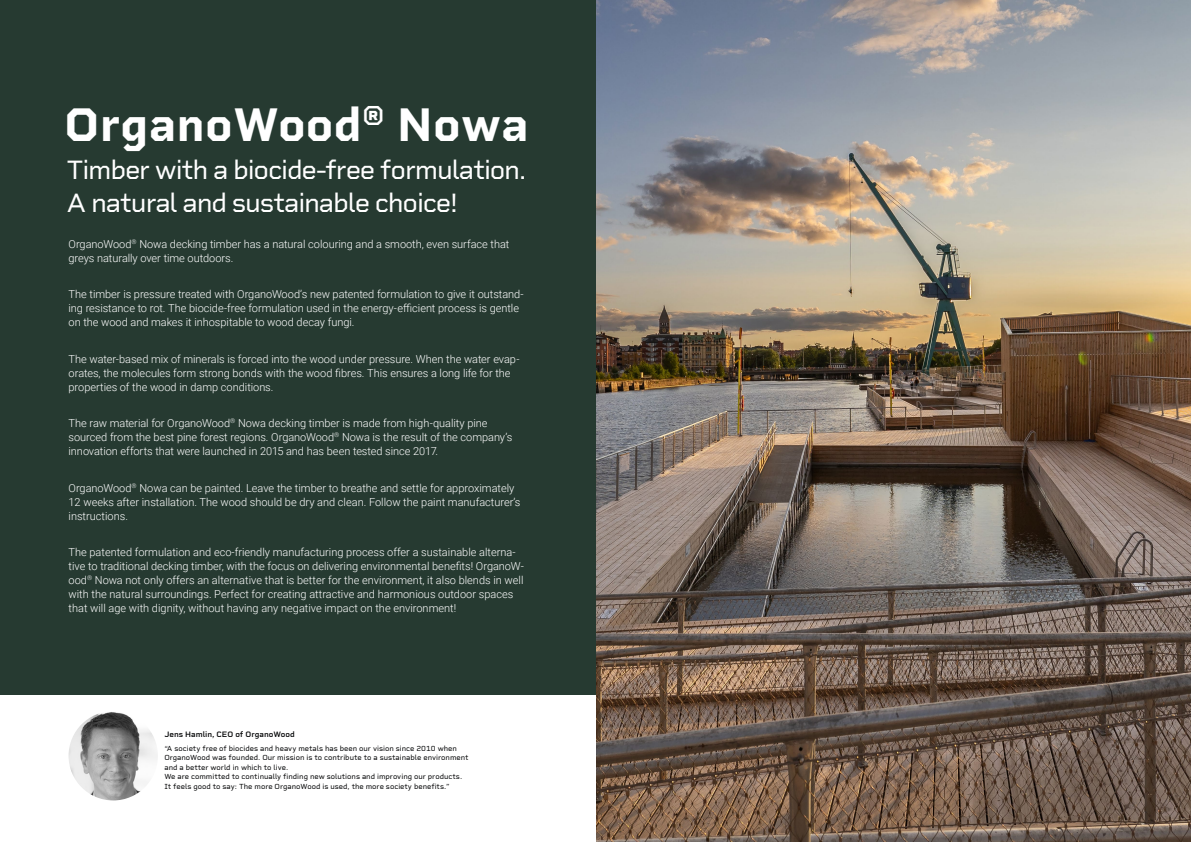
<style>
.page{position:relative;width:1191px;height:842px;background:#fff}
.page>*{position:absolute;margin:0;border:0;box-sizing:border-box;transform-origin:0 0}
.t1{font:700 48px "Rigid Square";letter-spacing:.005em;color:#fff}
.t2{font:27px/33px "Rigid Square";letter-spacing:-.045em;color:#fff}
.t3{font:300 11px/14px "Roboto";color:#fff}
.t4{font:600 8px "Rigid Square";color:#030405}
.t5{font:7.5px/9.5px "Rigid Square";color:#030405}
</style>
<div class="page">
<img style="left:595px;top:0;width:596px;height:842px">
<div style="left:0;top:0;width:595px;height:696px;background:#263a31"></div>
<img style="left:69px;top:711px;width:89px;height:89px;border-radius:45px">
<h1 class="t1" style="left:64px;top:96px;width:466px">OrganoWood<sup>®</sup> Nowa</h1>
<h2 class="t2" style="left:66px;top:153px;width:462px">Timber with a biocide-free formulation.<br>A natural and sustainable choice!</h2>
<p class="t3" style="left:69px;top:236px;width:442px">OrganoWood<sup>®</sup> Nowa decking timber has a natural colouring and a smooth, even surface that greys naturally over time outdoors.</p>
<p class="t3" style="left:69px;top:287px;width:457px">The timber is pressure treated with OrganoWood’s new patented formulation to give it outstand&shy;ing resistance to rot. The biocide-free formulation used in the energy-efficient process is gentle on the wood and makes it inhospitable to wood decay fungi.</p>
<p class="t3" style="left:69px;top:351px;width:452px">The water-based mix of minerals is forced into the wood under pressure. When the water evap&shy;orates, the molecules form strong bonds with the wood fibres. This ensures a long life for the properties of the wood in damp conditions.</p>
<p class="t3" style="left:69px;top:416px;width:445px">The raw material for OrganoWood<sup>®</sup> Nowa decking timber is made from high-quality pine sourced from the best pine forest regions. OrganoWood<sup>®</sup> Nowa is the result of the company’s innovation efforts that were launched in 2015 and has been tested since 2017.</p>
<p class="t3" style="left:69px;top:480px;width:453px">OrganoWood<sup>®</sup> Nowa can be painted. Leave the timber to breathe and settle for approximately<br>12 weeks after installation. The wood should be dry and clean. Follow the paint manufacturer’s instructions.</p>
<p class="t3" style="left:69px;top:545px;width:457px">The patented formulation and eco-friendly manufacturing process offer a sustainable alterna&shy;tive to traditional decking timber, with the focus on delivering environmental benefits! OrganoW&shy;ood<sup>®</sup> Nowa not only offers an alternative that is better for the environment, it also blends in well with the natural surroundings. Perfect for creating attractive and harmonious outdoor spaces that will age with dignity, without having any negative impact on the environment!</p>
<p class="t4" style="left:164px;top:729px;width:132px">Jens Hamlin, CEO of OrganoWood</p>
<p class="t5" style="left:164px;top:743px;width:306px">“A society free of biocides and heavy metals has been our vision since 2010 when OrganoWood was founded. Our mission is to contribute to a sustainable environment and a better world in which to live.<br>We are committed to continually finding new solutions and improving our products.<br>It feels good to say: The more OrganoWood is used, the more society benefits.”</p>
</div>
